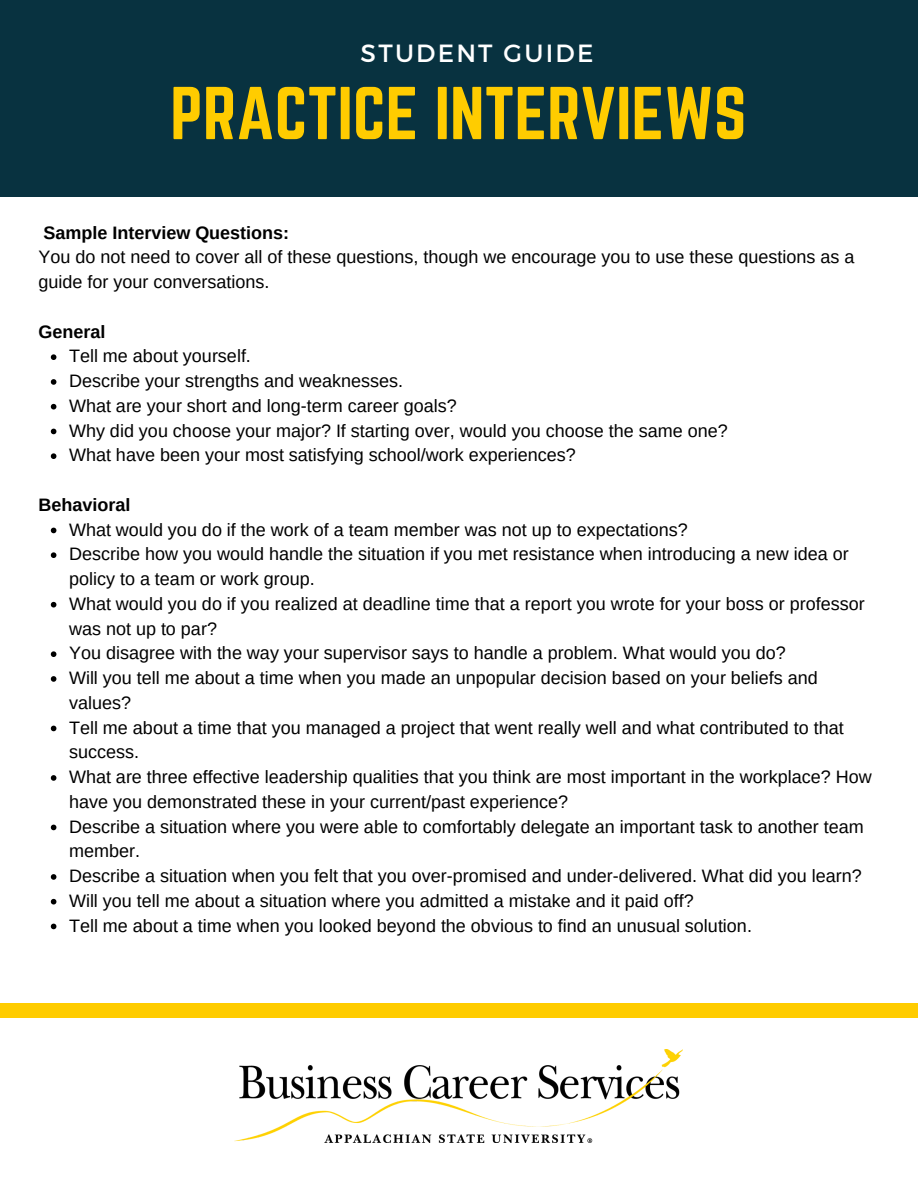
<style>
.page{position:relative;width:918px;height:1188px;background:#fff}
.page>*{position:absolute;margin:0;border:0;box-sizing:border-box;transform-origin:0 0}
.t1{font:65.4px "Norwester";color:#fc0}
.t2{font:24.9px "Montserrat";letter-spacing:.09em;color:#fff}
.t3{font:18px/24.8px "Arimo";color:#000}
.t4{font:700 18px "Arimo";color:#000}
</style>
<div class="page">
<svg style="left:51px;top:354px;width:5px;height:6px"></svg>
<svg style="left:51px;top:379px;width:5px;height:6px"></svg>
<svg style="left:51px;top:404px;width:5px;height:6px"></svg>
<svg style="left:51px;top:429px;width:5px;height:5px"></svg>
<svg style="left:51px;top:453px;width:5px;height:6px"></svg>
<svg style="left:51px;top:528px;width:5px;height:5px"></svg>
<svg style="left:51px;top:552px;width:5px;height:6px"></svg>
<svg style="left:51px;top:602px;width:5px;height:6px"></svg>
<svg style="left:51px;top:651px;width:5px;height:6px"></svg>
<svg style="left:51px;top:676px;width:5px;height:6px"></svg>
<svg style="left:51px;top:726px;width:5px;height:5px"></svg>
<svg style="left:51px;top:775px;width:5px;height:6px"></svg>
<svg style="left:51px;top:825px;width:5px;height:5px"></svg>
<svg style="left:51px;top:874px;width:5px;height:6px"></svg>
<svg style="left:51px;top:899px;width:5px;height:6px"></svg>
<svg style="left:51px;top:924px;width:5px;height:5px"></svg>
<div style="left:0;top:0;width:918px;height:197px;background:#083240"></div>
<div style="left:0;top:1003px;width:918px;height:15px;background:#fc0"></div>
<img style="left:234px;top:1049px;width:449px;height:94px">
<h2 class="t2" style="left:361px;top:37px;width:234px">STUDENT GUIDE</h2>
<h1 class="t1" style="left:170px;top:74px;width:578px">PRACTICE INTERVIEWS</h1>
<p class="t4" style="left:43px;top:222px;width:247px">Sample Interview Questions:</p>
<p class="t3" style="left:38px;top:245px;width:817px">You do not need to cover all of these questions, though we encourage you to use these questions as a guide for your conversations.</p>
<p class="t4" style="left:38px;top:321px;width:68px">General</p>
<p class="t3" style="left:69px;top:344px;width:660px">Tell me about yourself.<br>Describe your strengths and weaknesses.<br>What are your short and long-term career goals?<br>Why did you choose your major? If starting over, would you choose the same one?<br>What have been your most satisfying school/work experiences?</p>
<p class="t4" style="left:38px;top:494px;width:93px">Behavioral</p>
<p class="t3" style="left:69px;top:517px;width:804px">What would you do if the work of a team member was not up to expectations?<br>Describe how you would handle the situation if you met resistance when introducing a new idea or policy to a team or work group.<br>What would you do if you realized at deadline time that a report you wrote for your boss or professor was not up to par?<br>You disagree with the way your supervisor says to handle a problem. What would you do?<br>Will you tell me about a time when you made an unpopular decision based on your beliefs and values?<br>Tell me about a time that you managed a project that went really well and what contributed to that success.<br>What are three effective leadership qualities that you think are most important in the workplace? How have you demonstrated these in your current/past experience?<br>Describe a situation where you were able to comfortably delegate an important task to another team member.<br>Describe a situation when you felt that you over-promised and under-delivered. What did you learn?<br>Will you tell me about a situation where you admitted a mistake and it paid off?<br>Tell me about a time when you looked beyond the obvious to find an unusual solution.</p>
</div>
